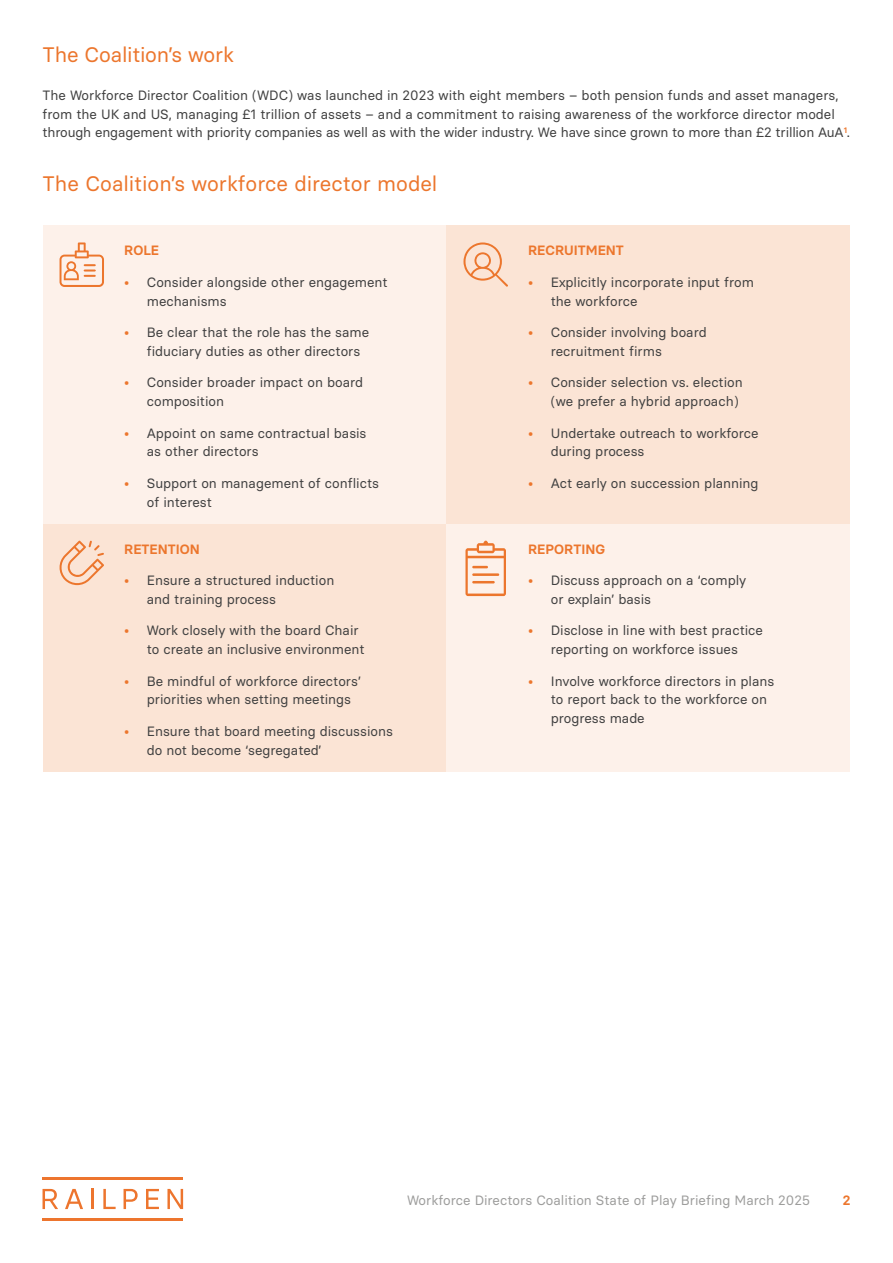
<style>
.page{position:relative;width:893px;height:1263px;background:#fff}
.page>*{position:absolute;margin:0;border:0;box-sizing:border-box;transform-origin:0 0}
.t1{font:21px "Basier Square";color:#ec762d}
.t2{font:13.5px/18.8px "Basier Square";color:#404040}
.t3{font:13.5px "Basier Square";color:#9d9d9c}
.t4{font:600 13.5px "Basier Square";color:#ec762d}
.s1{color:#ec762d}
</style>
<div class="page">
<svg style="left:43px;top:1189px;width:15px;height:20px"></svg>
<svg style="left:65px;top:1189px;width:18px;height:20px"></svg>
<hr style="left:91px;top:1189px;width:3px;height:20px;background:#ed752e">
<svg style="left:103px;top:1189px;width:13px;height:20px"></svg>
<svg style="left:124px;top:1189px;width:14px;height:20px"></svg>
<hr style="left:43px;top:1218px;width:140px;height:2px;background:#ed752e">
<hr style="left:43px;top:1177px;width:140px;height:3px;background:#ed752e">
<svg style="left:146px;top:1189px;width:13px;height:20px"></svg>
<svg style="left:167px;top:1189px;width:16px;height:20px"></svg>
<div style="left:43px;top:225px;width:403px;height:299px;background:#fdf1ea"></div>
<div style="left:43px;top:524px;width:403px;height:247px;background:#fbe4d5"></div>
<div style="left:446px;top:225px;width:404px;height:299px;background:#fbe4d5"></div>
<div style="left:446px;top:524px;width:404px;height:247px;background:#fdf1ea"></div>
<svg style="left:60px;top:242px;width:44px;height:45px"></svg>
<svg style="left:59px;top:540px;width:45px;height:45px"></svg>
<svg style="left:465px;top:541px;width:41px;height:55px"></svg>
<svg style="left:463px;top:242px;width:45px;height:45px"></svg>
<h1 class="t1" style="left:43px;top:42px;width:193px">The Coalition’s work</h1>
<p class="t2" style="left:43px;top:86px;width:809px">The Workforce Director Coalition (WDC) was launched in 2023 with eight members – both pension funds and asset managers, from the UK and US, managing £1 trillion of assets – and a commitment to raising awareness of the workforce director model through engagement with priority companies as well as with the wider industry. We have since grown to more than £2 trillion AuA<sup>1</sup>.</p>
<h1 class="t1" style="left:43px;top:171px;width:396px">The Coalition’s workforce director model</h1>
<p class="t4" style="left:124px;top:242px;width:36px">ROLE</p>
<p class="t2" style="left:147px;top:272px;width:242px;text-indent:-23px"><span class="s1">•</span> Consider alongside other engagement mechanisms</p>
<p class="t2" style="left:147px;top:323px;width:224px;text-indent:-23px"><span class="s1">•</span> Be clear that the role has the same fiduciary duties as other directors</p>
<p class="t2" style="left:147px;top:373px;width:218px;text-indent:-23px"><span class="s1">•</span> Consider broader impact on board composition</p>
<p class="t2" style="left:147px;top:423px;width:221px;text-indent:-23px"><span class="s1">•</span> Appoint on same contractual basis as other directors</p>
<p class="t2" style="left:147px;top:473px;width:234px;text-indent:-23px"><span class="s1">•</span> Support on management of conflicts of interest</p>
<p class="t4" style="left:124px;top:540px;width:77px">RETENTION</p>
<p class="t2" style="left:147px;top:571px;width:189px;text-indent:-23px"><span class="s1">•</span> Ensure a structured induction and training process</p>
<p class="t2" style="left:147px;top:621px;width:219px;text-indent:-23px"><span class="s1">•</span> Work closely with the board Chair to create an inclusive environment</p>
<p class="t2" style="left:147px;top:671px;width:216px;text-indent:-23px"><span class="s1">•</span> Be mindful of workforce directors’ priorities when setting meetings</p>
<p class="t2" style="left:147px;top:721px;width:248px;text-indent:-23px"><span class="s1">•</span> Ensure that board meeting discussions do not become ‘segregated’</p>
<p class="t4" style="left:528px;top:242px;width:97px">RECRUITMENT</p>
<p class="t2" style="left:551px;top:272px;width:205px;text-indent:-23px"><span class="s1">•</span> Explicitly incorporate input from the workforce</p>
<p class="t2" style="left:551px;top:323px;width:157px;text-indent:-23px"><span class="s1">•</span> Consider involving board recruitment firms</p>
<p class="t2" style="left:551px;top:373px;width:193px;text-indent:-23px"><span class="s1">•</span> Consider selection vs. election (we prefer a hybrid approach)</p>
<p class="t2" style="left:551px;top:423px;width:209px;text-indent:-23px"><span class="s1">•</span> Undertake outreach to workforce during process</p>
<p class="t2" style="left:528px;top:474px;width:232px"><span class="s1">•</span> Act early on succession planning</p>
<p class="t4" style="left:528px;top:540px;width:78px">REPORTING</p>
<p class="t2" style="left:551px;top:571px;width:197px;text-indent:-23px"><span class="s1">•</span> Discuss approach on a ‘comply or explain’ basis</p>
<p class="t2" style="left:528px;top:621px;width:236px;text-align:center"><span class="s1">•</span> Disclose in line with best practice reporting on workforce issues</p>
<p class="t2" style="left:551px;top:671px;width:225px;text-indent:-23px"><span class="s1">•</span> Involve workforce directors in plans to report back to the workforce on progress made</p>
<p class="t3" style="left:407px;top:1192px;width:404px">Workforce Directors Coalition State of Play Briefing March 2025</p>
<p class="t4" style="left:843px;top:1192px;width:9px">2</p>
</div>
